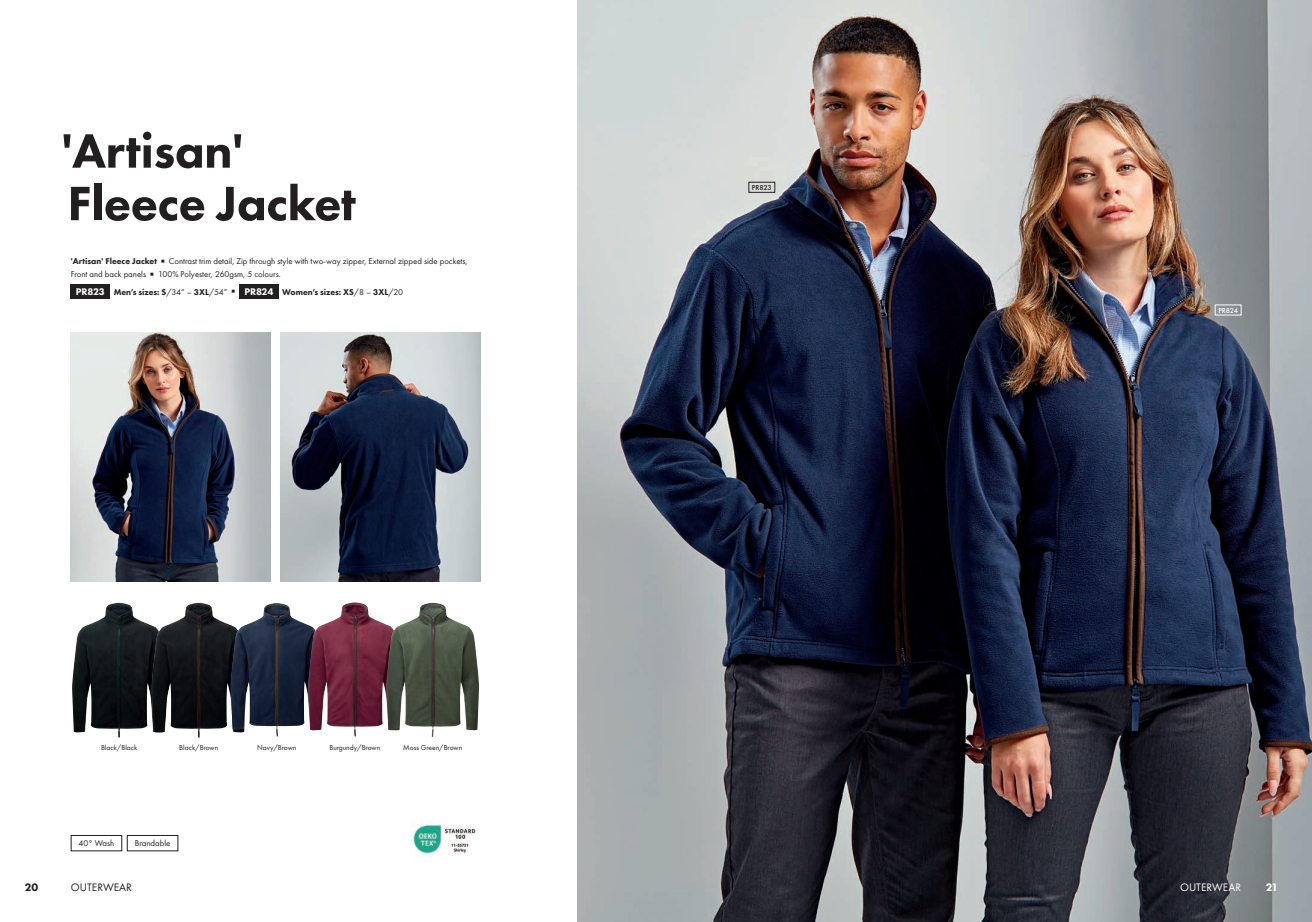
<style>
.page{position:relative;width:1312px;height:922px;background:#fff}
.page>*{position:absolute;margin:0;border:0;box-sizing:border-box;transform-origin:0 0}
.t1{font:800 50px/52.5px "Futura PT";letter-spacing:-.01em;color:#231f20}
.t2{font:11.25px "Futura PT";color:#231f20}
.t3{font:11.25px "Futura PT";color:#fff}
.t4{font:800 11.25px "Futura PT";color:#231f20}
.t5{font:800 11.25px "Futura PT";color:#fff}
.t6{font:800 10px "Futura PT";letter-spacing:-.01em;color:#fff}
.NEW-Bodycopy{font:8.75px/12.5px "Futura PT";color:#231f20}
.NEW-Bodycopy-2{font:800 8.75px "Futura PT";letter-spacing:-.01em;color:#231f20}
.Product_colour_description_Wht{font:7.5px "Futura PT";color:#231f20}
.t7{font:500 7.5px "Futura PT";color:#231f20}
.t8{font:500 7.5px "Futura PT";letter-spacing:-.015em;color:#fff}
.s1{font-weight:800}
.s2{font-weight:400}
</style>
<div class="page">
<img style="left:578px;top:0;width:733px;height:921px">
<img style="left:280px;top:332px;width:200px;height:249px">
<img style="left:71px;top:332px;width:200px;height:249px">
<img style="left:72px;top:602px;width:79px;height:135px">
<img style="left:151px;top:602px;width:79px;height:135px">
<img style="left:230px;top:603px;width:78px;height:133px">
<img style="left:308px;top:602px;width:78px;height:134px">
<img style="left:386px;top:602px;width:93px;height:134px">
<svg style="left:748px;top:181px;width:27px;height:12px"></svg>
<svg style="left:1214px;top:304px;width:27px;height:11px"></svg>
<img style="left:412px;top:820px;width:66px;height:37px">
<div style="left:71px;top:284px;width:39px;height:14px;background:#231f20"></div>
<div style="left:239px;top:284px;width:39px;height:14px;background:#231f20"></div>
<svg style="left:71px;top:835px;width:107px;height:16px"></svg>
<p class="t1" style="left:61px;top:124px;width:296px">'Artisan'<br>Fleece Jacket</p>
<p class="NEW-Bodycopy" style="left:71px;top:255px;width:398px"><span class="s1">'Artisan' Fleece Jacket</span> ■ Contrast trim detail, Zip through style with two-way zipper, External zipped side pockets,<br>Front and back panels ■ 100% Polyester, 260gsm, 5 colours.</p>
<p class="t6" style="left:76px;top:285px;width:30px">PR823</p>
<p class="NEW-Bodycopy-2" style="left:114px;top:286px;width:123px">Men’s sizes: S<span class="s2">/34” –</span> 3XL<span class="s2">/54”</span> ■</p>
<p class="t6" style="left:244px;top:285px;width:30px">PR824</p>
<p class="NEW-Bodycopy-2" style="left:282px;top:286px;width:122px">Women’s sizes: XS<span class="s2">/8 –</span> 3XL<span class="s2">/20</span></p>
<p class="Product_colour_description_Wht" style="left:101px;top:743px;width:38px">Black/Black</p>
<p class="Product_colour_description_Wht" style="left:179px;top:743px;width:40px">Black/Brown</p>
<p class="Product_colour_description_Wht" style="left:257px;top:743px;width:41px">Navy/Brown</p>
<p class="Product_colour_description_Wht" style="left:329px;top:743px;width:52px">Burgundy/Brown</p>
<p class="Product_colour_description_Wht" style="left:403px;top:743px;width:60px">Moss Green/Brown</p>
<p class="NEW-Bodycopy" style="left:78px;top:836px;width:37px">40° Wash</p>
<p class="NEW-Bodycopy" style="left:135px;top:836px;width:37px">Brandable</p>
<p class="t7" style="left:751px;top:183px;width:22px">PR823</p>
<p class="t8" style="left:1217px;top:305px;width:21px">PR824</p>
<p class="t4" style="left:25px;top:879px;width:15px">20</p>
<p class="t2" style="left:71px;top:880px;width:62px">OUTERWEAR</p>
<p class="t3" style="left:1179px;top:880px;width:62px">OUTERWEAR</p>
<p class="t5" style="left:1265px;top:879px;width:14px">21</p>
</div>
